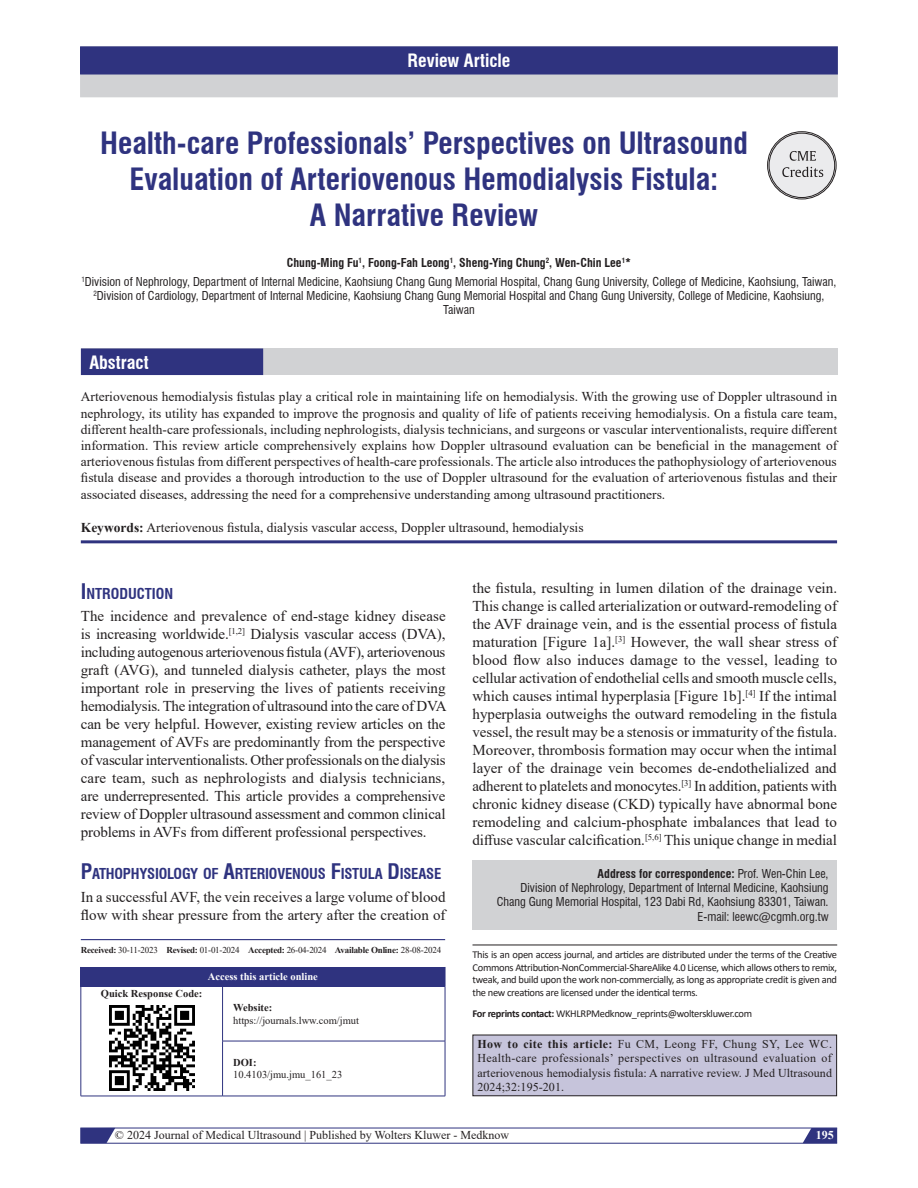
<style>
.page{position:relative;width:918px;height:1188px;background:#fff}
.page>*{position:absolute;margin:0;border:0;box-sizing:border-box;transform-origin:0 0}
.AT{font:700 condensed 30px/36px "Swiss 721 BT";color:#2f337f;text-align:center}
.AH{font:700 condensed 18px "Swiss 721 BT";color:#fff}
.ABSH{font:700 condensed 18px "Swiss 721 BT";color:#fff}
.TX{font:15px/18px "Times New Roman";color:#231f20;text-align:justify}
.t1{font:700 condensed 14.7px "Swiss 721 BT";letter-spacing:-.015em;color:#2f337f}
.ABS{font:13.5px/16.2px "Times New Roman";color:#231f20;text-align:justify}
.KWD{font:13.5px "Times New Roman";color:#231f20}
.AFF{font:condensed 12px/14.4px "Swiss 721 BT";color:#231f20;text-align:center}
.HTC{font:12px/14.4px "Times New Roman";color:#231f20;text-align:justify}
.ADD{font:condensed 12px/14.4px "Swiss 721 BT";color:#231f20;text-align:right}
.AU{font:700 condensed 12px "Swiss 721 BT";color:#231f20}
.t2{font:700 12px "Times New Roman";color:#fff}
.TX-2{font:10.5px/12.6px "Calibri";letter-spacing:-.03em;color:#231f20;text-align:justify}
.Website{font:10.5px/12.6px "Times New Roman";color:#231f20}
.ATAO{font:700 10.5px "Times New Roman";color:#fff}
.QRC{font:700 10.5px "Times New Roman";color:#231f20}
.HIS_1{font:700 9px "Times New Roman";letter-spacing:-.025em;color:#231f20}
.s1{font-weight:700}
.s2{font-size:21px}
.s3{font-weight:400}
</style>
<div class="page">
<svg style="left:80px;top:1128px;width:758px;height:16px"></svg>
<div style="left:80px;top:46px;width:758px;height:51px;background:#d1d2d4"></div>
<div style="left:81px;top:47px;width:756px;height:27px;background:#2f337f"></div>
<div style="left:80px;top:46px;width:758px;height:29px;border:2px solid #2f337f"></div>
<hr style="left:81px;top:540px;width:756px;height:3px;background:#2f337f">
<div style="left:81px;top:967px;width:364px;height:19px;background:#2f337f"></div>
<svg style="left:445px;top:967px;width:1px;height:19px"></svg>
<hr style="left:81px;top:986px;width:1px;height:55px;background:#2f337f">
<hr style="left:81px;top:1041px;width:1px;height:55px;background:#2f337f">
<hr style="left:81px;top:986px;width:142px;height:1px;background:#2f337f">
<hr style="left:222px;top:986px;width:1px;height:55px;background:#2f337f">
<hr style="left:223px;top:986px;width:222px;height:1px;background:#2f337f">
<hr style="left:445px;top:986px;width:1px;height:55px;background:#2f337f">
<hr style="left:81px;top:1096px;width:142px;height:1px;background:#2f337f">
<hr style="left:222px;top:1041px;width:1px;height:55px;background:#2f337f">
<hr style="left:222px;top:1041px;width:223px;height:1px;background:#2f337f">
<hr style="left:445px;top:1041px;width:1px;height:55px;background:#2f337f">
<hr style="left:223px;top:1096px;width:222px;height:1px;background:#2f337f">
<img style="left:109px;top:1005px;width:85px;height:85px">
<div style="left:472px;top:860px;width:365px;height:69px;background:#d1d2d4"></div>
<hr style="left:472px;top:945px;width:365px;height:1px;background:#231f20">
<div style="left:473px;top:1035px;width:364px;height:61px;background:#c6c4db"></div>
<div style="left:472px;top:1035px;width:365px;height:61px;border:1px solid #231f20"></div>
<div style="left:81px;top:349px;width:756px;height:26px;background:#d1d2d4"></div>
<div style="left:81px;top:348px;width:182px;height:27px;background:#2f337f"></div>
<hr style="left:81px;top:939px;width:364px;height:1px;background:#2f337f">
<div style="left:768px;top:132px;width:67px;height:66px;background:#ebebed;border-radius:50%"></div>
<svg style="left:790px;top:151px;width:26px;height:10px"></svg>
<svg style="left:782px;top:167px;width:41px;height:10px"></svg>
<div style="left:767px;top:131px;width:69px;height:68px;border:1px solid #231f20;border-radius:50%"></div>
<div style="left:769px;top:133px;width:66px;height:65px;border:1px solid #231f20;border-radius:50%"></div>
<p class="AH" style="left:407px;top:50px;width:105px">Review Article</p>
<p class="AT" style="left:100px;top:125px;width:649px">Health‑care Professionals’ Perspectives on Ultrasound<br>Evaluation of Arteriovenous Hemodialysis Fistula:<br>A Narrative Review</p>
<p class="AU" style="left:287px;top:255px;width:346px">Chung‑Ming Fu<sup>1</sup>, Foong‑Fah Leong<sup>1</sup>, Sheng‑Ying Chung<sup>2</sup>, Wen‑Chin Lee<sup>1</sup>*</p>
<p class="AFF" style="left:81px;top:274px;width:757px"><sup>1</sup>Division of Nephrology, Department of Internal Medicine, Kaohsiung Chang Gung Memorial Hospital, Chang Gung University, College of Medicine, Kaohsiung, Taiwan,<br><sup>2</sup>Division of Cardiology, Department of Internal Medicine, Kaohsiung Chang Gung Memorial Hospital and Chang Gung University, College of Medicine, Kaohsiung,<br>Taiwan</p>
<p class="ABSH" style="left:89px;top:351px;width:61px">Abstract</p>
<p class="ABS" style="left:81px;top:388px;width:758px">Arteriovenous hemodialysis fistulas play a critical role in maintaining life on hemodialysis. With the growing use of Doppler ultrasound in nephrology, its utility has expanded to improve the prognosis and quality of life of patients receiving hemodialysis. On a fistula care team, different health‑care professionals, including nephrologists, dialysis technicians, and surgeons or vascular interventionalists, require different information. This review article comprehensively explains how Doppler ultrasound evaluation can be beneficial in the management of arteriovenous fistulas from different perspectives of health‑care professionals. The article also introduces the pathophysiology of arteriovenous fistula disease and provides a thorough introduction to the use of Doppler ultrasound for the evaluation of arteriovenous fistulas and their associated diseases, addressing the need for a comprehensive understanding among ultrasound practitioners.</p>
<p class="KWD" style="left:81px;top:518px;width:504px"><span class="s1">Keywords:</span> Arteriovenous fistula, dialysis vascular access, Doppler ultrasound, hemodialysis</p>
<h1 class="t1" style="left:81px;top:585px;width:94px"><span class="s2">I</span> NTRODUCTION</h1>
<p class="TX" style="left:81px;top:607px;width:367px">The incidence and prevalence of end‑stage kidney disease is increasing worldwide.<sup>[1,2]</sup> Dialysis vascular access (DVA), including autogenous arteriovenous fistula (AVF), arteriovenous graft (AVG), and tunneled dialysis catheter, plays the most important role in preserving the lives of patients receiving hemodialysis. The integration of ultrasound into the care of DVA can be very helpful. However, existing review articles on the management of AVFs are predominantly from the perspective of vascular interventionalists. Other professionals on the dialysis care team, such as nephrologists and dialysis technicians, are underrepresented. This article provides a comprehensive review of Doppler ultrasound assessment and common clinical problems in AVFs from different professional perspectives.</p>
<h1 class="t1" style="left:81px;top:865px;width:360px"><span class="s2">P</span>ATHOPHYSIOLOGY OF <span class="s2">A</span>RTERIOVENOUS <span class="s2">F</span>ISTULA <span class="s2">D</span> ISEASE</h1>
<p class="TX" style="left:81px;top:887px;width:366px">In a successful AVF, the vein receives a large volume of blood flow with shear pressure from the artery after the creation of</p>
<p class="HIS_1" style="left:81px;top:943px;width:362px">Received: <span class="s3">30‑11‑2023</span> Revised: <span class="s3">01‑01‑2024</span> Accepted: <span class="s3">26‑04‑2024</span> Available Online: <span class="s3">28-08-2024</span></p>
<p class="ATAO" style="left:208px;top:969px;width:111px">Access this article online</p>
<p class="QRC" style="left:101px;top:986px;width:103px">Quick Response Code:</p>
<p class="Website" style="left:233px;top:1001px;width:127px"><span class="s1">Website: </span>https://journals.lww.com/jmut</p>
<p class="Website" style="left:233px;top:1056px;width:111px"><span class="s1">DOI:<br></span>10.4103/jmu.jmu_161_23</p>
<p class="TX" style="left:472px;top:579px;width:366px">the fistula, resulting in lumen dilation of the drainage vein.<br>This change is called arterialization or outward‑remodeling of the AVF drainage vein, and is the essential process of fistula maturation [Figure 1a].<sup>[3]</sup> However, the wall shear stress of blood flow also induces damage to the vessel, leading to cellular activation of endothelial cells and smooth muscle cells, which causes intimal hyperplasia [Figure 1b].<sup>[4]</sup> If the intimal hyperplasia outweighs the outward remodeling in the fistula vessel, the result may be a stenosis or immaturity of the fistula.<br>Moreover, thrombosis formation may occur when the intimal layer of the drainage vein becomes de‑endothelialized and adherent to platelets and monocytes.<sup>[3]</sup> In addition, patients with chronic kidney disease (CKD) typically have abnormal bone remodeling and calcium‑phosphate imbalances that lead to diffuse vascular calcification.<sup>[5,6]</sup> This unique change in medial</p>
<p class="ADD" style="left:497px;top:866px;width:333px"><span class="s1">Address for correspondence:</span> Prof. Wen‑Chin Lee,<br>Division of Nephrology, Department of Internal Medicine, Kaohsiung Chang Gung Memorial Hospital, 123 Dabi Rd, Kaohsiung 83301, Taiwan.<br>E‑mail: leewc@cgmh.org.tw</p>
<p class="TX-2" style="left:472px;top:948px;width:366px">This is an open access journal, and articles are distributed under the terms of the Creative Commons Attribution‑NonCommercial‑ShareAlike 4.0 License, which allows others to remix, tweak, and build upon the work non‑commercially, as long as appropriate credit is given and the new creations are licensed under the identical terms.</p>
<p class="TX-2" style="left:472px;top:1007px;width:281px"><span class="s1">For reprints contact:</span> WKHLRPMedknow_reprints@wolterskluwer.com</p>
<p class="HTC" style="left:478px;top:1036px;width:356px"><span class="s1">How to cite this article:</span> Fu CM, Leong FF, Chung SY, Lee WC.<br>Health‑care professionals’ perspectives on ultrasound evaluation of arteriovenous hemodialysis fistula: A narrative review. J Med Ultrasound 2024;32:195-201.</p>
<p class="HTC" style="left:115px;top:1128px;width:396px">© 2024 Journal of Medical Ultrasound | Published by Wolters Kluwer - Medknow</p>
<p class="t2" style="left:816px;top:1127px;width:19px">195</p>
</div>
